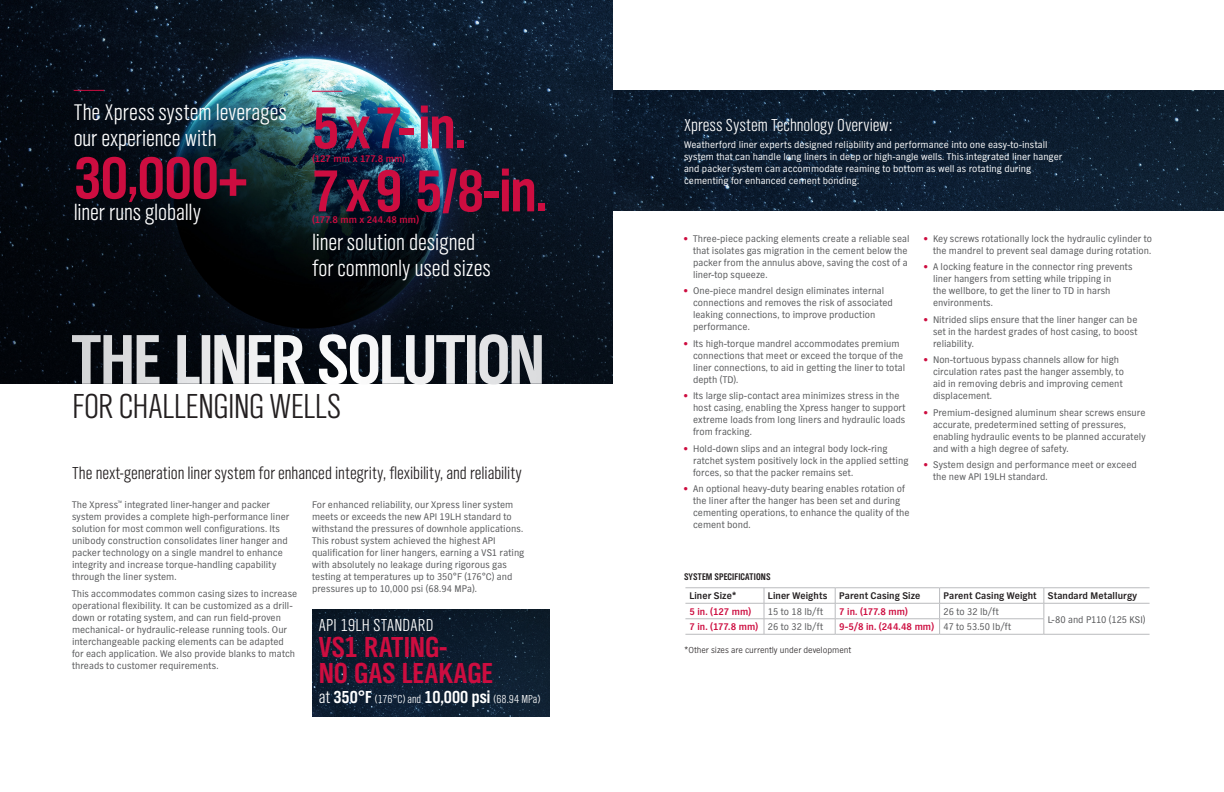
<style>
.page{position:relative;width:1224px;height:792px;background:#fff}
.page>*{position:absolute;margin:0;border:0;box-sizing:border-box;transform-origin:0 0}
.Headline{font:73px "TV Nord EF Bold Con";letter-spacing:-.03em;color:#fff}
.RR_Lg_number_text{font:61.3px "TV Nord EF Bold Con";color:#cd0d40}
.RR_Med_Sm_text_copy{font:61.3px "TV Nord EF Bold Con";color:#cd0d40}
.Headline-2{font:36px "TV Nord EF Light Con";letter-spacing:-.01em;color:#231f20}
.Pull_Quote_14_Auto{font:30px "TV Nord EF Bold Con";color:#cd0d40}
.RR_Med_Sm_text_copy-2{font:23.5px/26.4px "TV Nord EF Light Con";color:#fff}
.RR_Lg_number_text-2{font:23.5px/26.4px "TV Nord EF Light Con";letter-spacing:-.005em;color:#fff}
.Pull_Quote_14_Auto-2{font:18px "TV Nord EF Light Con";color:#231f20}
.Pull_Quote_14_Auto-3{font:18px "TV Nord EF Light Con";letter-spacing:.005em;color:#fff}
.Pull_Quote_14_Auto-4{font:12px "TV Nord EF Light Con";color:#fff}
.Pull_Quote_14_Auto-5{font:10px/12px "TV Nord EF";letter-spacing:.005em;color:#57585a}
.Pull_Quote_14_Auto-6{font:10px/12px "TV Nord EF";letter-spacing:.005em;color:#fff}
.Pull_Quote_14_Auto-7{font:700 10px "TV Nord EF";letter-spacing:.01em;color:#231f20}
.Pull_Quote_14_Auto-8{font:700 10px "TV Nord EF";letter-spacing:.005em;color:#cd0d40}
.RR_Lg_number_text-3{font:700 10px "TV Nord EF";letter-spacing:-.01em;color:#cd0d40}
.Pull_Quote_14_Auto-9{font:10px "TV Nord EF Bold Con";letter-spacing:.01em;color:#231f20}
.t1{font:300 9px "TV Nord EF";color:#231f20}
.s1{font-size:55.8px}
.s2{color:#cd0d40}
.s3{font-size:18px}
.s4{font-family:"TV Nord EF Bold Con";font-size:18px}
</style>
<div class="page">
<img style="left:312px;top:609px;width:237px;height:107px">
<img style="left:612px;top:90px;width:612px;height:121px">
<img style="left:0;top:0;width:612px;height:384px">
<hr style="left:74px;top:90px;width:30px;height:1px;background:#cd0d40">
<hr style="left:312px;top:91px;width:30px;height:1px;background:#cd0d40">
<hr style="left:685px;top:588px;width:79px;height:1px;background:#babbbe">
<hr style="left:764px;top:588px;width:71px;height:1px;background:#babbbe">
<hr style="left:835px;top:588px;width:105px;height:1px;background:#babbbe">
<hr style="left:940px;top:588px;width:104px;height:1px;background:#babbbe">
<hr style="left:1044px;top:588px;width:106px;height:1px;background:#babbbe">
<hr style="left:685px;top:603px;width:79px;height:1px;background:#babbbe">
<hr style="left:764px;top:603px;width:71px;height:1px;background:#babbbe">
<hr style="left:835px;top:603px;width:105px;height:1px;background:#babbbe">
<hr style="left:940px;top:603px;width:104px;height:1px;background:#babbbe">
<hr style="left:1044px;top:603px;width:106px;height:1px;background:#babbbe">
<hr style="left:1044px;top:634px;width:106px;height:1px;background:#babbbe">
<hr style="left:685px;top:619px;width:79px;height:1px;background:#babbbe">
<hr style="left:764px;top:619px;width:71px;height:1px;background:#babbbe">
<svg style="left:764px;top:588px;width:1px;height:46px"></svg>
<hr style="left:835px;top:619px;width:105px;height:1px;background:#babbbe">
<svg style="left:835px;top:588px;width:1px;height:46px"></svg>
<hr style="left:940px;top:619px;width:104px;height:1px;background:#babbbe">
<svg style="left:939px;top:589px;width:1px;height:45px"></svg>
<svg style="left:1044px;top:588px;width:1px;height:46px"></svg>
<hr style="left:685px;top:634px;width:79px;height:1px;background:#babbbe">
<hr style="left:764px;top:634px;width:71px;height:1px;background:#babbbe">
<hr style="left:835px;top:634px;width:105px;height:1px;background:#babbbe">
<hr style="left:940px;top:634px;width:104px;height:1px;background:#babbbe">
<p class="RR_Med_Sm_text_copy-2" style="left:74px;top:100px;width:214px">The Xpress system leverages our experience with</p>
<p class="RR_Med_Sm_text_copy" style="left:74px;top:142px;width:175px">30<span class="s1">,</span>000+</p>
<p class="RR_Med_Sm_text_copy-2" style="left:74px;top:200px;width:129px">liner runs globally</p>
<p class="RR_Lg_number_text" style="left:312px;top:92px;width:157px">5 x 7-in.</p>
<p class="RR_Lg_number_text-3" style="left:312px;top:153px;width:95px">(127 mm x 177.8 mm)</p>
<p class="RR_Lg_number_text" style="left:312px;top:155px;width:238px">7 x 9 5/8-in.</p>
<p class="RR_Lg_number_text-3" style="left:312px;top:214px;width:109px">(177.8 mm x 244.48 mm)</p>
<p class="RR_Lg_number_text-2" style="left:312px;top:229px;width:180px">liner solution designed for commonly used sizes</p>
<p class="Pull_Quote_14_Auto-3" style="left:684px;top:116px;width:209px">Xpress System Technology Overview:</p>
<p class="Pull_Quote_14_Auto-6" style="left:684px;top:139px;width:380px">Weatherford liner experts designed reliability and performance into one easy-to-install system that can handle long liners in deep or high-angle wells. This integrated liner hanger and packer system can accommodate reaming to bottom as well as rotating during cementing for enhanced cement bonding.</p>
<p class="Pull_Quote_14_Auto-5" style="left:693px;top:233px;width:218px;text-indent:-9px"><span class="s2">•</span> Three-piece packing elements create a reliable seal that isolates gas migration in the cement below the packer from the annulus above, saving the cost of a liner-top squeeze.</p>
<p class="Pull_Quote_14_Auto-5" style="left:693px;top:285px;width:201px;text-indent:-9px"><span class="s2">•</span> One-piece mandrel design eliminates internal connections and removes the risk of associated leaking connections, to improve production performance.</p>
<p class="Pull_Quote_14_Auto-5" style="left:693px;top:338px;width:214px;text-indent:-9px"><span class="s2">•</span> Its high-torque mandrel accommodates premium connections that meet or exceed the torque of the liner connections, to aid in getting the liner to total depth (TD).</p>
<p class="Pull_Quote_14_Auto-5" style="left:693px;top:390px;width:214px;text-indent:-9px"><span class="s2">•</span> Its large slip-contact area minimizes stress in the host casing, enabling the Xpress hanger to support extreme loads from long liners and hydraulic loads from fracking.</p>
<p class="Pull_Quote_14_Auto-5" style="left:693px;top:443px;width:217px;text-indent:-9px"><span class="s2">•</span> Hold-down slips and an integral body lock-ring ratchet system positively lock in the applied setting forces, so that the packer remains set.</p>
<p class="Pull_Quote_14_Auto-5" style="left:693px;top:483px;width:218px;text-indent:-9px"><span class="s2">•</span> An optional heavy-duty bearing enables rotation of the liner after the hanger has been set and during cementing operations, to enhance the quality of the cement bond.</p>
<p class="Pull_Quote_14_Auto-5" style="left:924px;top:233px;width:230px;text-align:right"><span class="s2">•</span> Key screws rotationally lock the hydraulic cylinder to the mandrel to prevent seal damage during rotation.</p>
<p class="Pull_Quote_14_Auto-5" style="left:933px;top:261px;width:201px;text-indent:-9px"><span class="s2">•</span> A locking feature in the connector ring prevents liner hangers from setting while tripping in<br>the wellbore, to get the liner to TD in harsh environments.</p>
<p class="Pull_Quote_14_Auto-5" style="left:933px;top:314px;width:206px;text-align:justify;text-indent:-9px"><span class="s2">•</span> Nitrided slips ensure that the liner hanger can be set in the hardest grades of host casing, to boost reliability.</p>
<p class="Pull_Quote_14_Auto-5" style="left:933px;top:354px;width:192px;text-indent:-9px"><span class="s2">•</span> Non-tortuous bypass channels allow for high circulation rates past the hanger assembly, to aid in removing debris and improving cement displacement.</p>
<p class="Pull_Quote_14_Auto-5" style="left:933px;top:407px;width:214px;text-indent:-9px"><span class="s2">•</span> Premium-designed aluminum shear screws ensure accurate, predetermined setting of pressures, enabling hydraulic events to be planned accurately and with a high degree of safety.</p>
<p class="Pull_Quote_14_Auto-5" style="left:924px;top:459px;width:214px"><span class="s2">•</span> System design and performance meet or exceed</p>
<p class="Headline" style="left:72px;top:317px;width:475px">THE LINER SOLUTION</p>
<p class="Headline-2" style="left:72px;top:387px;width:271px">FOR CHALLENGING WELLS</p>
<p class="Pull_Quote_14_Auto-2" style="left:72px;top:464px;width:452px">The next-generation liner system for enhanced integrity, flexibility, and reliability</p>
<p class="Pull_Quote_14_Auto-5" style="left:933px;top:471px;width:116px">the new API 19LH standard.</p>
<p class="Pull_Quote_14_Auto-5" style="left:72px;top:499px;width:219px">The Xpress<sup>™</sup> integrated liner-hanger and packer system provides a complete high-performance liner solution for most common well configurations. Its unibody construction consolidates liner hanger and packer technology on a single mandrel to enhance integrity and increase torque-handling capability through the liner system.</p>
<p class="Pull_Quote_14_Auto-5" style="left:72px;top:588px;width:227px">This accommodates common casing sizes to increase operational flexibility. It can be customized as a drill&shy;down or rotating system, and can run field-proven mechanical- or hydraulic-release running tools. Our interchangeable packing elements can be adapted for each application. We also provide blanks to match threads to customer requirements.</p>
<p class="Pull_Quote_14_Auto-5" style="left:312px;top:499px;width:214px">For enhanced reliability, our Xpress liner system meets or exceeds the new API 19LH standard to withstand the pressures of downhole applications.<br>This robust system achieved the highest API qualification for liner hangers, earning a VS1 rating with absolutely no leakage during rigorous gas testing at temperatures up to 350°F (176°C) and pressures up to 10,000 psi (68.94 MPa).</p>
<p class="Pull_Quote_14_Auto-9" style="left:684px;top:571px;width:88px">SYSTEM SPECIFICATIONS</p>
<p class="Pull_Quote_14_Auto-7" style="left:689px;top:590px;width:49px">Liner Size*</p>
<p class="Pull_Quote_14_Auto-7" style="left:768px;top:590px;width:61px">Liner Weights</p>
<p class="Pull_Quote_14_Auto-7" style="left:839px;top:590px;width:83px">Parent Casing Size</p>
<p class="Pull_Quote_14_Auto-7" style="left:944px;top:590px;width:95px">Parent Casing Weight</p>
<p class="Pull_Quote_14_Auto-7" style="left:1048px;top:590px;width:91px">Standard Metallurgy</p>
<p class="Pull_Quote_14_Auto-8" style="left:689px;top:606px;width:63px">5 in. (127 mm)</p>
<p class="Pull_Quote_14_Auto-5" style="left:768px;top:606px;width:57px">15 to 18 lb/ft</p>
<p class="Pull_Quote_14_Auto-8" style="left:839px;top:606px;width:70px">7 in. (177.8 mm)</p>
<p class="Pull_Quote_14_Auto-5" style="left:944px;top:606px;width:57px">26 to 32 lb/ft</p>
<p class="Pull_Quote_14_Auto-5" style="left:1048px;top:613px;width:99px">L-80 and P110 (125 KSI)</p>
<p class="Pull_Quote_14_Auto-8" style="left:689px;top:621px;width:70px">7 in. (177.8 mm)</p>
<p class="Pull_Quote_14_Auto-5" style="left:768px;top:621px;width:57px">26 to 32 lb/ft</p>
<p class="Pull_Quote_14_Auto-8" style="left:839px;top:621px;width:96px">9-5/8 in. (244.48 mm)</p>
<p class="Pull_Quote_14_Auto-5" style="left:944px;top:621px;width:69px">47 to 53.50 lb/ft</p>
<p class="t1" style="left:684px;top:645px;width:169px">*Other sizes are currently under development</p>
<p class="Pull_Quote_14_Auto-3" style="left:319px;top:616px;width:116px">API 19LH STANDARD</p>
<p class="Pull_Quote_14_Auto" style="left:319px;top:630px;width:129px">VS1 RATING-</p>
<p class="Pull_Quote_14_Auto" style="left:319px;top:656px;width:175px">NO GAS LEAKAGE</p>
<p class="Pull_Quote_14_Auto-4" style="left:319px;top:693px;width:223px"><span class="s3">at</span> <span class="s4">350°F</span> (176°C) and <span class="s4">10,000 psi</span> (68.94 MPa)</p>
</div>
